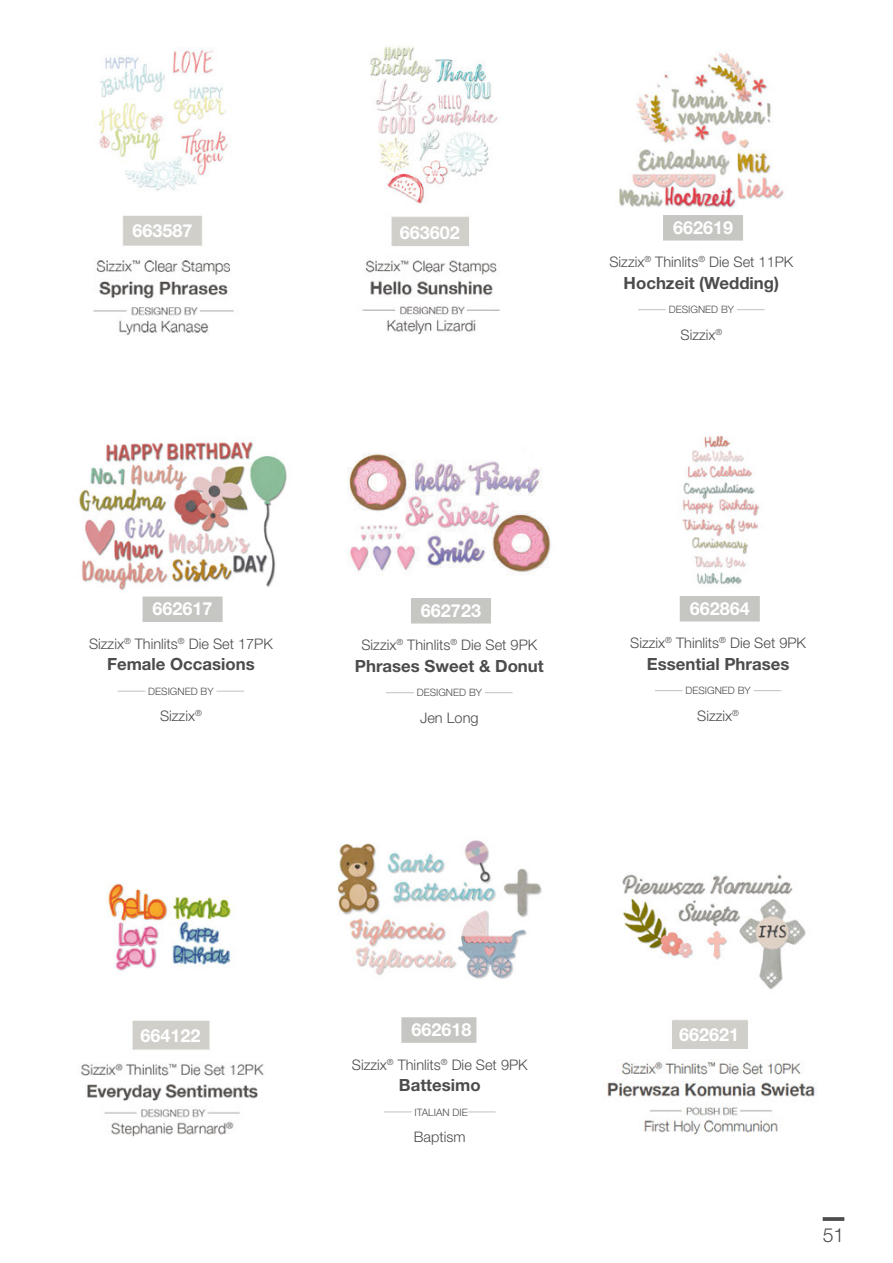
<style>
.page{position:relative;width:893px;height:1263px;background:#fff}
.page>*{position:absolute;margin:0;border:0;box-sizing:border-box;transform-origin:0 0}
.t1{font:300 19.5px "Helvetica Neue LT Std";color:#4c4c4c}
.SKU{font:700 18px "Helvetica Neue LT Std";color:#fff}
.Product_Info{font:700 16.8px "Helvetica Neue LT Std";color:#4c4c4c}
.Product_Info-2{font:300 14.55px "Helvetica Neue LT Std";color:#4c4c4c}
.Product_Info-3{font:300 10.2px "Helvetica Neue LT Std";color:#4c4c4c}
</style>
<div class="page">
<svg style="left:823px;top:1217px;width:21px;height:4px"></svg>
<div style="left:411px;top:598px;width:80px;height:25px;background:#c6c7c3"></div>
<svg style="left:386px;top:692px;width:28px;height:1px"></svg>
<svg style="left:485px;top:692px;width:28px;height:1px"></svg>
<img style="left:347px;top:453px;width:204px;height:121px">
<div style="left:143px;top:596px;width:80px;height:26px;background:#c6c7c3"></div>
<svg style="left:118px;top:691px;width:27px;height:1px"></svg>
<svg style="left:216px;top:691px;width:28px;height:1px"></svg>
<img style="left:77px;top:437px;width:210px;height:154px">
<div style="left:680px;top:596px;width:80px;height:25px;background:#c6c7c3"></div>
<svg style="left:655px;top:690px;width:28px;height:1px"></svg>
<svg style="left:754px;top:690px;width:27px;height:1px"></svg>
<img style="left:682px;top:435px;width:78px;height:150px">
<div style="left:401px;top:1017px;width:75px;height:26px;background:#c6c7c3"></div>
<svg style="left:384px;top:1112px;width:28px;height:1px"></svg>
<svg style="left:468px;top:1112px;width:28px;height:1px"></svg>
<img style="left:337px;top:840px;width:205px;height:139px">
<div style="left:663px;top:215px;width:80px;height:26px;background:#c6c7c3"></div>
<svg style="left:638px;top:309px;width:28px;height:1px"></svg>
<svg style="left:737px;top:309px;width:28px;height:1px"></svg>
<img style="left:618px;top:52px;width:168px;height:156px">
<img style="left:93px;top:48px;width:141px;height:288px">
<div style="left:126px;top:217px;width:75px;height:27px;background:#d0cfca"></div>
<img style="left:362px;top:46px;width:138px;height:288px">
<div style="left:393px;top:219px;width:76px;height:27px;background:#d0cfca"></div>
<img style="left:81px;top:882px;width:184px;height:255px">
<div style="left:134px;top:1021px;width:75px;height:28px;background:#d0cfca"></div>
<img style="left:607px;top:874px;width:208px;height:261px">
<div style="left:672px;top:1021px;width:76px;height:28px;background:#d0cfca"></div>
<p class="SKU" style="left:132px;top:219px;width:62px">663587</p>
<p class="SKU" style="left:400px;top:221px;width:62px">663602</p>
<p class="SKU" style="left:673px;top:216px;width:62px">662619</p>
<p class="Product_Info-2" style="left:609px;top:253px;width:185px">Sizzix<sup>®</sup> Thinlits<sup>®</sup> Die Set 11PK</p>
<p class="Product_Info" style="left:624px;top:272px;width:157px">Hochzeit (Wedding)</p>
<p class="Product_Info-3" style="left:669px;top:304px;width:67px">DESIGNED BY</p>
<p class="Product_Info-2" style="left:680px;top:326px;width:43px">Sizzix<sup>®</sup></p>
<p class="SKU" style="left:153px;top:598px;width:62px">662617</p>
<p class="Product_Info-2" style="left:89px;top:635px;width:185px">Sizzix<sup>®</sup> Thinlits<sup>®</sup> Die Set 17PK</p>
<p class="Product_Info" style="left:107px;top:654px;width:149px">Female Occasions</p>
<p class="Product_Info-3" style="left:148px;top:685px;width:67px">DESIGNED BY</p>
<p class="Product_Info-2" style="left:160px;top:707px;width:43px">Sizzix<sup>®</sup></p>
<p class="SKU" style="left:421px;top:599px;width:62px">662723</p>
<p class="Product_Info-2" style="left:361px;top:636px;width:177px">Sizzix<sup>®</sup> Thinlits<sup>®</sup> Die Set 9PK</p>
<p class="Product_Info" style="left:355px;top:655px;width:190px">Phrases Sweet &amp; Donut</p>
<p class="Product_Info-3" style="left:417px;top:686px;width:67px">DESIGNED BY</p>
<p class="Product_Info-2" style="left:420px;top:709px;width:60px">Jen Long</p>
<p class="SKU" style="left:690px;top:597px;width:62px">662864</p>
<p class="Product_Info-2" style="left:630px;top:634px;width:177px">Sizzix<sup>®</sup> Thinlits<sup>®</sup> Die Set 9PK</p>
<p class="Product_Info" style="left:647px;top:653px;width:144px">Essential Phrases</p>
<p class="Product_Info-3" style="left:685px;top:684px;width:67px">DESIGNED BY</p>
<p class="Product_Info-2" style="left:697px;top:707px;width:43px">Sizzix<sup>®</sup></p>
<p class="SKU" style="left:411px;top:1018px;width:62px">662618</p>
<p class="Product_Info-2" style="left:352px;top:1055px;width:177px">Sizzix<sup>®</sup> Thinlits<sup>®</sup> Die Set 9PK</p>
<p class="Product_Info" style="left:399px;top:1074px;width:83px">Battesimo</p>
<p class="Product_Info-3" style="left:415px;top:1106px;width:55px">ITALIAN DIE</p>
<p class="Product_Info-2" style="left:414px;top:1128px;width:53px">Baptism</p>
<p class="SKU" style="left:140px;top:1024px;width:62px">664122</p>
<p class="SKU" style="left:679px;top:1024px;width:62px">662621</p>
<h1 class="t1" style="left:823px;top:1223px;width:23px">51</h1>
</div>
